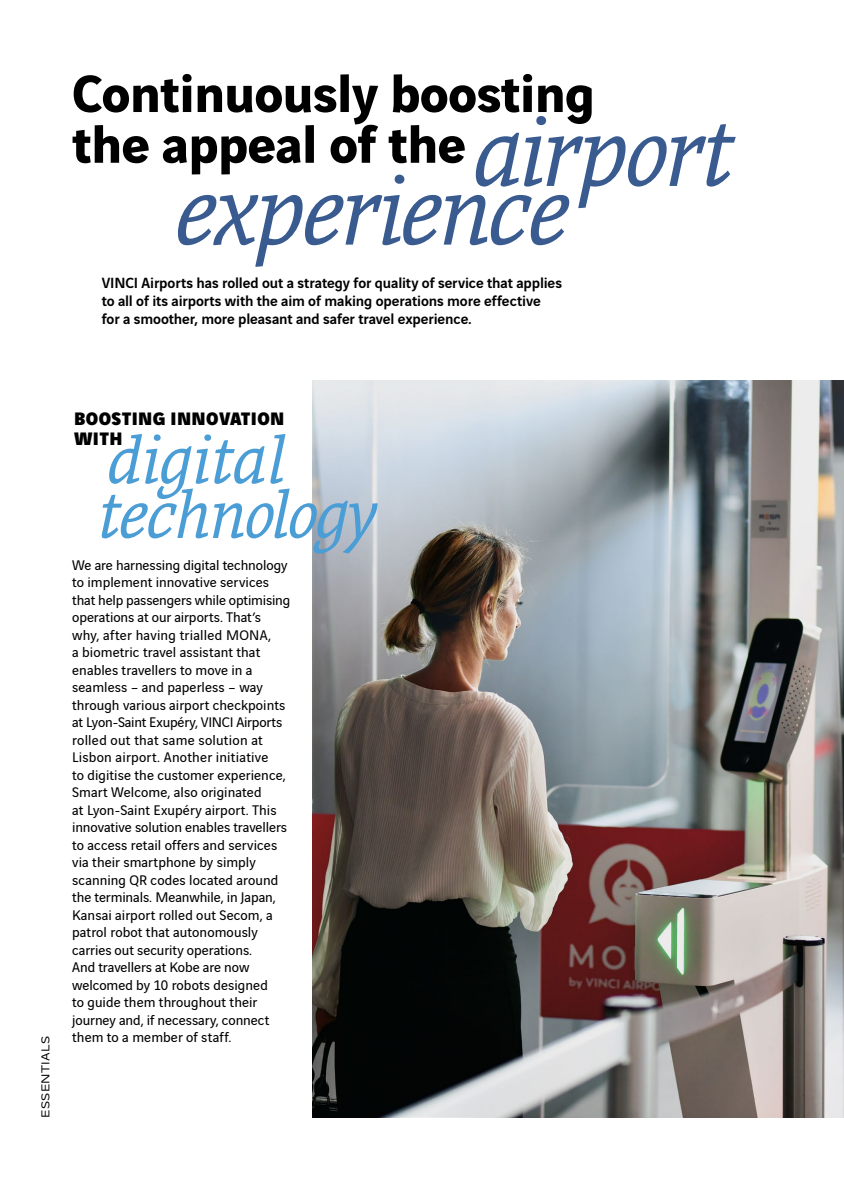
<style>
.page{position:relative;width:844px;height:1191px;background:#fff}
.page>*{position:absolute;margin:0;border:0;box-sizing:border-box;transform-origin:0 0}
.t1{font:italic 105px "Vinci Serif";letter-spacing:-.02em;color:#395b8f}
.t2{font:italic 73.5px "Vinci Serif";letter-spacing:-.01em;color:#4b9dd6}
.t3{font:700 56px/50.8px "Vinci Sans";letter-spacing:-.01em;color:#000}
.t4{font:900 19.25px/19.2px "Vinci Sans";letter-spacing:.02em;color:#000}
.t5{font:500 15.75px/18.4px "Vinci Sans";letter-spacing:-.005em;color:#000}
.t6{font:14.88px/17.5px "Vinci Sans";letter-spacing:.005em;color:#000}
.t7{font:12.25px "Vinci Sans Expanded";letter-spacing:.01em;color:#000}
.s1{font-family:"Vinci Serif";font-weight:400;font-style:italic;font-size:105px;color:#395b8f}
</style>
<div class="page">
<img style="left:313px;top:381px;width:530px;height:736px">
<h3 class="t3" style="left:72px;top:63px;width:662px">Continuously boosting<br>the appeal of the <span class="s1">airport</span></h3>
<h1 class="t1" style="left:176px;top:136px;width:395px">experience</h1>
<p class="t5" style="left:102px;top:272px;width:461px">VINCI Airports has rolled out a strategy for quality of service that applies to all of its airports with the aim of making operations more effective for a smoother, more pleasant and safer travel experience.</p>
<p class="t7" style="left:37px;top:1117px;width:83px;rotate:-90deg">ESSENTIALS</p>
<p class="t4" style="left:74px;top:407px;width:212px">BOOSTING INNOVATION<br>WITH</p>
<h2 class="t2" style="left:108px;top:408px;width:179px">digital</h2>
<h2 class="t2" style="left:98px;top:462px;width:281px">technology</h2>
<p class="t6" style="left:72px;top:554px;width:219px">We are harnessing digital technology to implement innovative services that help passengers while optimising operations at our airports. That’s why, after having trialled MONA,<br>a biometric travel assistant that enables travellers to move in a seamless – and paperless – way through various airport checkpoints at Lyon-Saint Exupéry, VINCI Airports rolled out that same solution at Lisbon airport. Another initiative<br>to digitise the customer experience, Smart Welcome, also originated<br>at Lyon-Saint Exupéry airport. This innovative solution enables travellers to access retail offers and services via their smartphone by simply scanning QR codes located around the terminals. Meanwhile, in Japan, Kansai airport rolled out Secom, a patrol robot that autonomously carries out security operations.<br>And travellers at Kobe are now welcomed by 10 robots designed<br>to guide them throughout their journey and, if necessary, connect them to a member of staff.</p>
</div>
